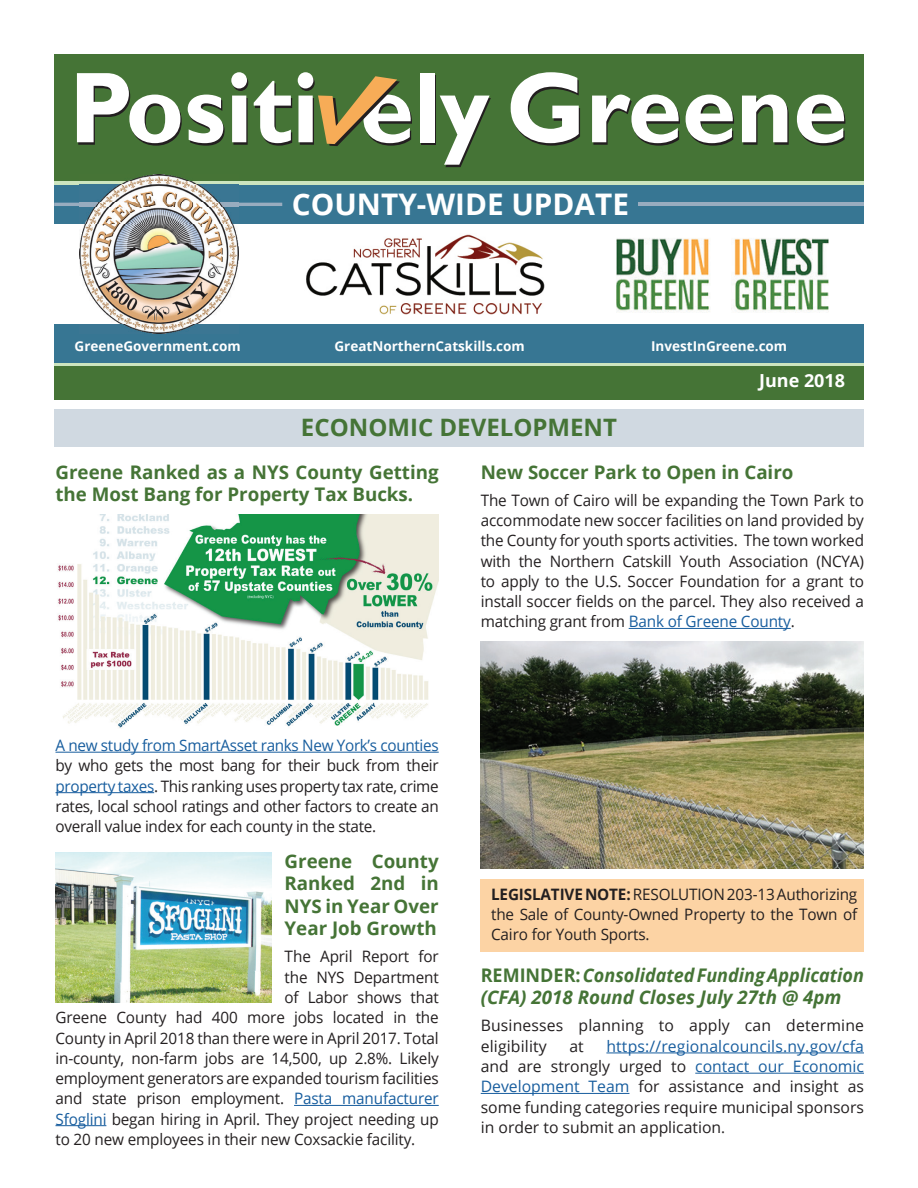
<style>
.page{position:relative;width:918px;height:1188px;background:#fff}
.page>*{position:absolute;margin:0;border:0;box-sizing:border-box;transform-origin:0 0}
.t1{font:700 29.7px "Open Sans";color:#fff}
.t2{font:700 24px "Open Sans";color:#457436}
.t3{font:700 18.75px/22.5px "Open Sans";color:#457436}
.t4{font:italic 700 18.75px/22.5px "Open Sans";color:#457436;scale:.96 1}
.t5{font:700 18px "Open Sans";color:#fff}
.t6{font:15.75px/20.2px "Open Sans";letter-spacing:-.01em;color:#231f20;text-align:justify}
.t7{font:15.75px/20.2px "Open Sans";letter-spacing:.01em;color:#231f20}
.t8{font:15.75px "Open Sans";letter-spacing:-.02em;color:#175d9e}
.t9{font:700 13.5px "Open Sans";color:#fff}
.s1{color:#175d9e}
.s2{font-weight:700}
.s3{font-style:normal}
.s4{font-size:15px}
</style>
<div class="page">
<div style="left:54px;top:358px;width:810px;height:25px;background:#cde5bf"></div>
<div style="left:54px;top:167px;width:810px;height:24px;background:#cde5bf"></div>
<div style="left:54px;top:185px;width:810px;height:38px;background:#377693"></div>
<div style="left:54px;top:324px;width:810px;height:39px;background:#377693"></div>
<div style="left:54px;top:54px;width:810px;height:127px;background:#457436"></div>
<img style="left:616px;top:238px;width:213px;height:75px">
<img style="left:306px;top:234px;width:239px;height:81px">
<hr style="left:638px;top:203px;width:226px;height:3px;background:#98acbf">
<hr style="left:54px;top:203px;width:26px;height:3px;background:#98acbf">
<hr style="left:238px;top:203px;width:44px;height:3px;background:#98acbf">
<img style="left:80px;top:175px;width:158px;height:158px">
<svg style="left:421px;top:76px;width:15px;height:69px"></svg>
<svg style="left:77px;top:73px;width:105px;height:73px"></svg>
<svg style="left:188px;top:95px;width:37px;height:51px"></svg>
<svg style="left:231px;top:72px;width:17px;height:73px"></svg>
<svg style="left:254px;top:81px;width:38px;height:65px"></svg>
<div style="left:420px;top:73px;width:14px;height:69px;background:#fff"></div>
<svg style="left:440px;top:96px;width:51px;height:71px"></svg>
<svg style="left:511px;top:72px;width:69px;height:74px"></svg>
<svg style="left:592px;top:95px;width:88px;height:51px"></svg>
<svg style="left:686px;top:95px;width:48px;height:51px"></svg>
<svg style="left:742px;top:95px;width:47px;height:50px"></svg>
<svg style="left:797px;top:95px;width:49px;height:51px"></svg>
<svg style="left:298px;top:72px;width:114px;height:74px"></svg>
<div style="left:54px;top:366px;width:810px;height:34px;background:#457436"></div>
<div style="left:54px;top:409px;width:810px;height:37px;background:#d0d9e1"></div>
<hr style="left:56px;top:752px;width:383px;height:1px;background:#175d9e">
<hr style="left:56px;top:792px;width:98px;height:1px;background:#175d9e">
<hr style="left:294px;top:1105px;width:145px;height:1px;background:#175d9e">
<hr style="left:56px;top:1125px;width:50px;height:1px;background:#175d9e">
<hr style="left:629px;top:628px;width:162px;height:1px;background:#175d9e">
<hr style="left:606px;top:1053px;width:258px;height:1px;background:#175d9e">
<hr style="left:695px;top:1073px;width:169px;height:1px;background:#175d9e">
<hr style="left:481px;top:1093px;width:148px;height:1px;background:#175d9e">
<img style="left:58px;top:515px;width:380px;height:213px">
<img style="left:55px;top:852px;width:216px;height:150px">
<div style="left:480px;top:879px;width:384px;height:73px;background:#fcd3a4"></div>
<img style="left:480px;top:641px;width:384px;height:227px">
<h1 class="t1" style="left:292px;top:184px;width:339px">COUNTY-WIDE UPDATE</h1>
<p class="t9" style="left:75px;top:337px;width:168px">GreeneGovernment.com</p>
<p class="t9" style="left:334px;top:337px;width:192px">GreatNorthernCatskills.com</p>
<p class="t9" style="left:651px;top:337px;width:138px">InvestInGreene.com</p>
<p class="t5" style="left:759px;top:368px;width:88px">June 2018</p>
<h2 class="t2" style="left:301px;top:411px;width:318px">ECONOMIC DEVELOPMENT</h2>
<p class="t3" style="left:56px;top:460px;width:385px">Greene Ranked as a NYS County Getting the Most Bang for Property Tax Bucks.</p>
<p class="t3" style="left:481px;top:460px;width:314px">New Soccer Park to Open in Cairo</p>
<p class="t6" style="left:481px;top:490px;width:385px">The Town of Cairo will be expanding the Town Park to accommodate new soccer facilities on land provided by the County for youth sports activities. The town worked with the Northern Catskill Youth Association (NCYA) to apply to the U.S. Soccer Foundation for a grant to install soccer fields on the parcel. They also received a matching grant from <span class="s1">Bank of Greene County</span>.</p>
<p class="t8" style="left:56px;top:734px;width:385px">A new study from SmartAsset ranks New York’s counties</p>
<p class="t6" style="left:56px;top:755px;width:385px">by who gets the most bang for their buck from their <span class="s1">property taxes</span>. This ranking uses property tax rate, crime rates, local school ratings and other factors to create an overall value index for each county in the state.</p>
<p class="t3" style="left:285px;top:849px;width:156px;text-align:justify">Greene County Ranked 2nd in NYS in Year Over Year Job Growth</p>
<p class="t6" style="left:285px;top:946px;width:156px">The April Report for</p>
<p class="t6" style="left:285px;top:967px;width:156px">the NYS Department</p>
<p class="t6" style="left:285px;top:987px;width:156px">of Labor shows that</p>
<p class="t6" style="left:55px;top:1007px;width:385px">Greene County had 400 more jobs located in the</p>
<p class="t6" style="left:55px;top:1027px;width:385px">County in April 2018 than there were in April 2017. Total</p>
<p class="t6" style="left:55px;top:1048px;width:385px">in-county, non-farm jobs are 14,500, up 2.8%. Likely</p>
<p class="t6" style="left:55px;top:1068px;width:385px">employment generators are expanded tourism facilities</p>
<p class="t6" style="left:55px;top:1088px;width:385px">and state prison employment. <span class="s1">Pasta manufacturer</span></p>
<p class="t6" style="left:55px;top:1108px;width:385px"><span class="s1">Sfoglini</span> began hiring in April. They project needing up</p>
<p class="t6" style="left:55px;top:1129px;width:361px">to 20 new employees in their new Coxsackie facility.</p>
<p class="t6" style="left:491px;top:883px;width:368px"><span class="s2">LEGISLATIVE NOTE:</span> RESOLUTION 203-13 Authorizing the Sale of County-Owned Property to the Town of Cairo for Youth Sports.</p>
<p class="t4" style="left:481px;top:963px;width:401px"><span class="s3">REMINDER:</span> Consolidated Funding Application (CFA) 2018 Round Closes July 27th @ 4pm</p>
<p class="t7" style="left:481px;top:1015px;width:385px">Businesses planning to apply can determine eligibility</p>
<p class="t6" style="left:481px;top:1036px;width:385px;text-indent:126px"><span class="s1">https://regionalcouncils.ny.gov/cfa </span>and are strongly urged to <span class="s1">contact our Economic Development Team</span> for assistance and insight as some funding categories require municipal sponsors in order to submit an application<span class="s4">.</span></p>
<p class="t6" style="left:569px;top:1036px;width:16px">at</p>
</div>
